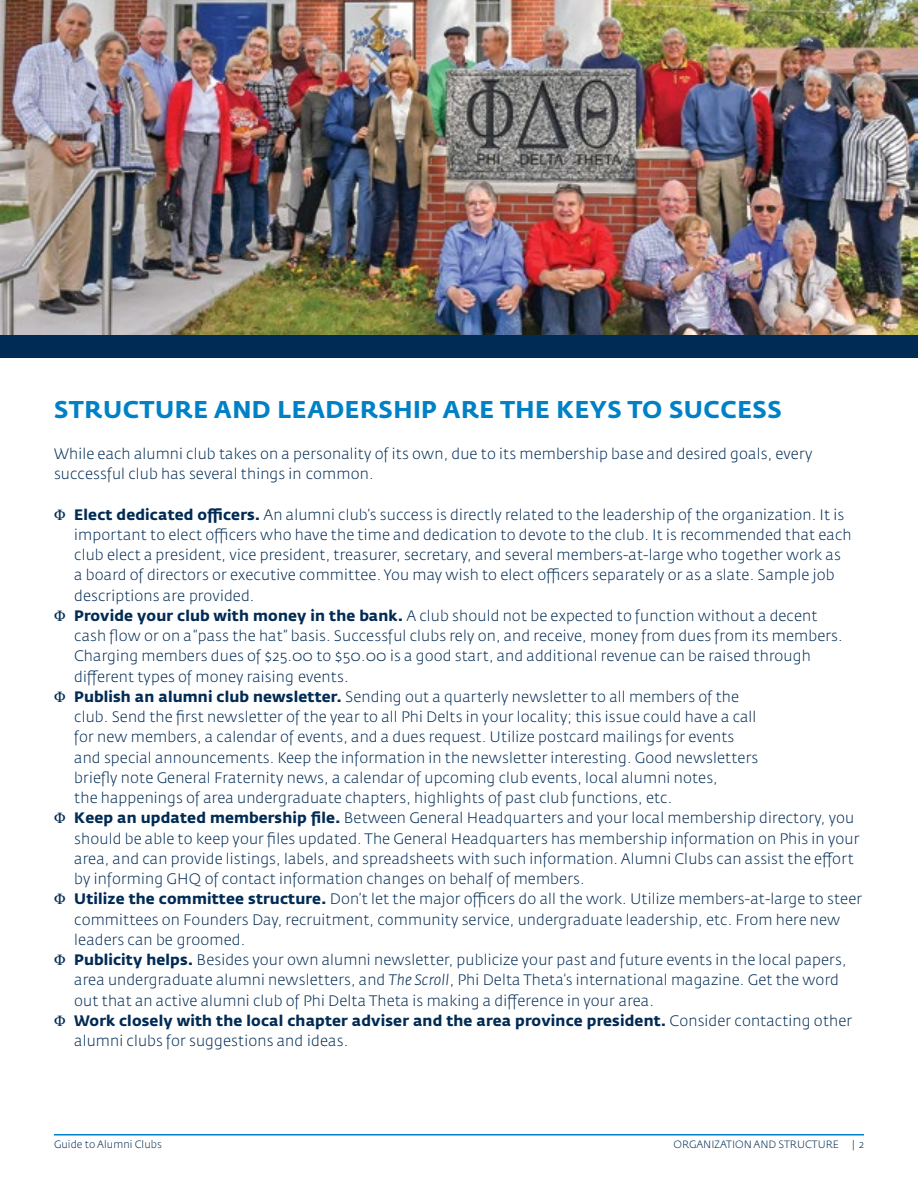
<style>
.page{position:relative;width:918px;height:1188px;background:#fff}
.page>*{position:absolute;margin:0;border:0;box-sizing:border-box;transform-origin:0 0}
.t1{font:700 24px "Fedra Sans Std";letter-spacing:.02em;color:#0081c6}
.t2{font:300 15px/20.2px "Fedra Sans Std";letter-spacing:.01em;color:#002b54}
.t3{font:700 15px "Fedra Sans Std";letter-spacing:.01em;color:#002b54}
.t4{font:300 10.5px "Fedra Sans Std";color:#002b54}
.s1{font-family:"Georgia";font-weight:400}
.s2{font-weight:700}
.s3{font-style:italic}
.s4{font-weight:300}
</style>
<div class="page">
<hr style="left:54px;top:1134px;width:810px;height:2px;background:#0081c6">
<img style="left:0;top:0;width:918px;height:335px">
<div style="left:0;top:335px;width:918px;height:23px;background:#002b54"></div>
<h1 class="t1" style="left:54px;top:395px;width:729px">STRUCTURE AND LEADERSHIP ARE THE KEYS TO SUCCESS</h1>
<p class="t2" style="left:54px;top:444px;width:760px">While each alumni club takes on a personality of its own, due to its membership base and desired goals, every successful club has several things in common.</p>
<p class="t2" style="left:54px;top:504px;width:792px"><span class="s1">Φ</span> <span class="s2">Elect dedicated officers.</span> An alumni club’s success is directly related to the leadership of the organization. It is</p>
<p class="t2" style="left:74px;top:525px;width:779px">important to elect officers who have the time and dedication to devote to the club. It is recommended that each</p>
<p class="t2" style="left:74px;top:545px;width:768px">club elect a president, vice president, treasurer, secretary, and several members-at-large who together work as</p>
<p class="t2" style="left:74px;top:565px;width:762px">a board of directors or executive committee. You may wish to elect officers separately or as a slate. Sample job</p>
<p class="t2" style="left:74px;top:585px;width:178px">descriptions are provided.</p>
<p class="t2" style="left:54px;top:606px;width:765px"><span class="s1">Φ</span> <span class="s2">Provide your club with money in the bank.</span> A club should not be expected to function without a decent</p>
<p class="t2" style="left:74px;top:626px;width:767px">cash flow or on a “pass the hat” basis. Successful clubs rely on, and receive, money from dues from its members.</p>
<p class="t2" style="left:74px;top:646px;width:738px">Charging members dues of $25.00 to $50.00 is a good start, and additional revenue can be raised through</p>
<p class="t2" style="left:74px;top:666px;width:272px">different types of money raising events.</p>
<p class="t2" style="left:54px;top:687px;width:687px"><span class="s1">Φ</span> <span class="s2">Publish an alumni club newsletter.</span> Sending out a quarterly newsletter to all members of the</p>
<p class="t2" style="left:74px;top:707px;width:684px">club. Send the first newsletter of the year to all Phi Delts in your locality; this issue could have a call</p>
<p class="t2" style="left:74px;top:727px;width:662px">for new members, a calendar of events, and a dues request. Utilize postcard mailings for events</p>
<p class="t2" style="left:74px;top:747px;width:686px">and special announcements. Keep the information in the newsletter interesting. Good newsletters</p>
<p class="t2" style="left:74px;top:768px;width:645px">briefly note General Fraternity news, a calendar of upcoming club events, local alumni notes,</p>
<p class="t2" style="left:74px;top:788px;width:596px">the happenings of area undergraduate chapters, highlights of past club functions, etc.</p>
<p class="t2" style="left:54px;top:808px;width:802px"><span class="s1">Φ</span> <span class="s2">Keep an updated membership file.</span> Between General Headquarters and your local membership directory, you</p>
<p class="t2" style="left:74px;top:828px;width:787px">should be able to keep your files updated. The General Headquarters has membership information on Phis in your</p>
<p class="t2" style="left:74px;top:849px;width:781px">area, and can provide listings, labels, and spreadsheets with such information. Alumni Clubs can assist the effort</p>
<p class="t2" style="left:74px;top:869px;width:508px">by informing GHQ of contact information changes on behalf of members.</p>
<p class="t2" style="left:54px;top:889px;width:810px"><span class="s1">Φ</span> <span class="s2">Utilize the committee structure.</span> Don’t let the major officers do all the work. Utilize members-at-large to steer</p>
<p class="t2" style="left:74px;top:909px;width:768px">committees on Founders Day, recruitment, community service, undergraduate leadership, etc. From here new</p>
<p class="t2" style="left:74px;top:930px;width:169px">leaders can be groomed.</p>
<p class="t2" style="left:54px;top:950px;width:794px"><span class="s1">Φ</span> <span class="s2">Publicity helps.</span> Besides your own alumni newsletter, publicize your past and future events in the local papers,</p>
<p class="t2" style="left:74px;top:970px;width:766px">area undergraduate alumni newsletters, and <span class="s3">The Scroll</span>, Phi Delta Theta’s international magazine. Get the word</p>
<p class="t2" style="left:74px;top:990px;width:578px">out that an active alumni club of Phi Delta Theta is making a difference in your area.</p>
<p class="t3" style="left:54px;top:1011px;width:800px"><span class="s1">Φ</span> Work closely with the local chapter adviser and the area province president. <span class="s4">Consider contacting other</span></p>
<p class="t2" style="left:74px;top:1031px;width:272px">alumni clubs for suggestions and ideas.</p>
<p class="t4" style="left:54px;top:1137px;width:109px">Guide to Alumni Clubs</p>
<p class="t4" style="left:674px;top:1137px;width:167px">ORGANIZATION AND STRUCTURE</p>
<p class="t4" style="left:852px;top:1137px;width:13px">| 2</p>
</div>
